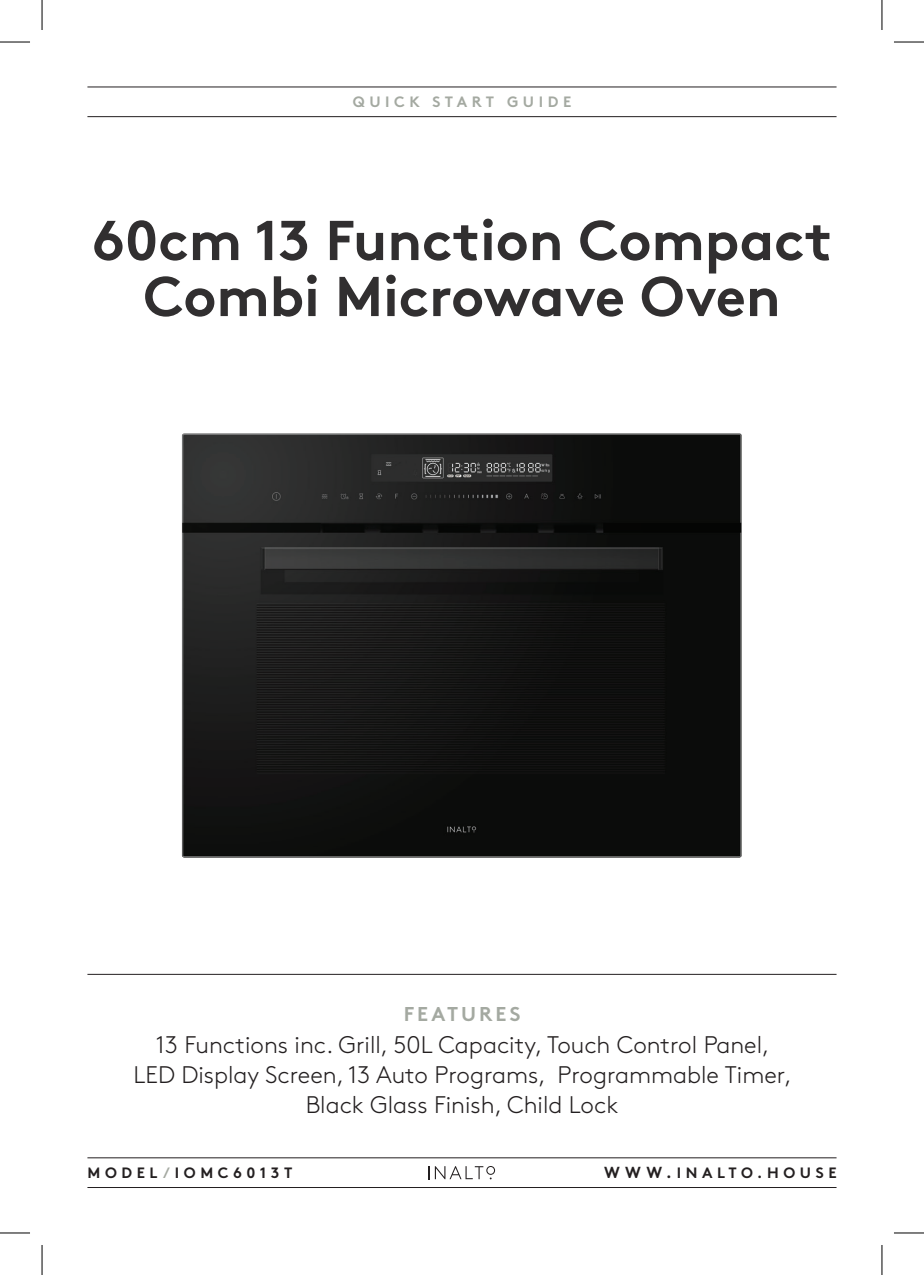
<style>
.page{position:relative;width:924px;height:1275px;background:#fff}
.page>*{position:absolute;margin:0;border:0;box-sizing:border-box;transform-origin:0 0}
.t1{font:700 56px/56px "Brown";color:#312f30;text-align:center}
.t2{font:300 24px/30px "Brown";color:#231f20;text-align:center}
.t3{font:700 20px "Brown";letter-spacing:.145em;color:#a4a9a1}
.t4{font:700 15px "Brown";letter-spacing:.305em;color:#231f20}
.t5{font:700 15px "Brown";letter-spacing:.305em;color:#a4a9a1}
.s1{color:#a4a9a1}
.s2{font-size:16px}
</style>
<div class="page">
<hr style="left:87px;top:1157px;width:749px;height:1px;background:#231f20">
<hr style="left:87px;top:1187px;width:749px;height:1px;background:#231f20">
<hr style="left:87px;top:87px;width:749px;height:1px;background:#231f20">
<hr style="left:87px;top:116px;width:749px;height:1px;background:#231f20">
<svg style="left:428px;top:1166px;width:67px;height:13px"></svg>
<hr style="left:87px;top:974px;width:749px;height:1px;background:#231f20">
<img style="left:181px;top:433px;width:561px;height:425px">
<hr style="left:0;top:42px;width:30px;height:1px;background:#000">
<hr style="left:893px;top:42px;width:30px;height:1px;background:#000">
<hr style="left:0;top:1232px;width:30px;height:1px;background:#000">
<hr style="left:893px;top:1232px;width:30px;height:1px;background:#000">
<hr style="left:42px;top:0;width:1px;height:30px;background:#000">
<hr style="left:42px;top:1245px;width:1px;height:30px;background:#000">
<hr style="left:881px;top:0;width:1px;height:30px;background:#000">
<hr style="left:881px;top:1245px;width:1px;height:30px;background:#000">
<p class="t5" style="left:352px;top:89px;width:220px">QUICK START GUIDE</p>
<h1 class="t1" style="left:92px;top:206px;width:741px">60cm 13 Function Compact<br>Combi Microwave Oven</h1>
<p class="t3" style="left:403px;top:997px;width:118px">FEATURES</p>
<p class="t2" style="left:133px;top:1027px;width:659px">13 Functions inc. Grill, 50L Capacity, Touch Control Panel,<br>LED Display Screen, 13 Auto Programs, Programmable Timer,<br>Black Glass Finish, Child Lock</p>
<p class="t4" style="left:87px;top:1160px;width:206px">MODEL<span class="s1">/</span>IOMC6013T</p>
<p class="t4" style="left:603px;top:1160px;width:234px"><span class="s2">WWW.</span>INALTO.HOUSE</p>
</div>
